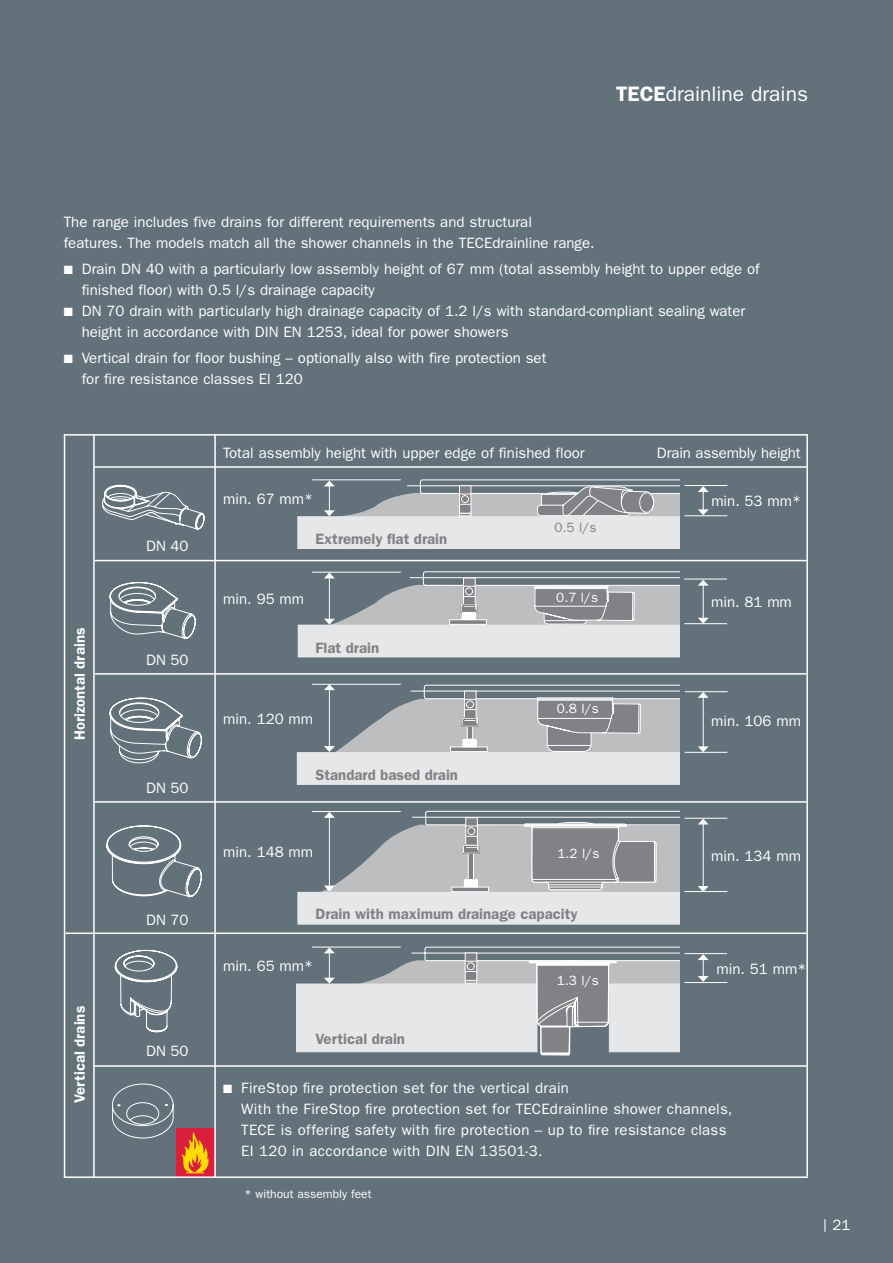
<style>
.page{position:relative;width:893px;height:1263px;background:#62717a}
.page>*{position:absolute;margin:0;border:0;box-sizing:border-box;transform-origin:0 0}
.t1{font:21px "Franklin Gothic";color:#fff}
.t2{font:15px/21px "Franklin Gothic";color:#fff}
.t3{font:15px/21px "Franklin Gothic";letter-spacing:.02em;color:#fff}
.t4{font:600 15px "Franklin Gothic";color:#808285}
.t5{font:600 15px "Franklin Gothic";color:#fff}
.t6{font:13.5px "Franklin Gothic";color:#fff}
.t7{font:13.5px "Franklin Gothic";color:#808285}
.t8{font:12px "Franklin Gothic";color:#fff}
.s1{font-weight:600}
</style>
<div class="page">
<hr style="left:94px;top:560px;width:712px;height:1px;background:#fff">
<hr style="left:94px;top:466px;width:712px;height:2px;background:#fff">
<hr style="left:95px;top:673px;width:711px;height:2px;background:#fff">
<hr style="left:94px;top:801px;width:712px;height:2px;background:#fff">
<hr style="left:66px;top:932px;width:740px;height:2px;background:#fff">
<hr style="left:94px;top:1065px;width:712px;height:2px;background:#fff">
<hr style="left:64px;top:434px;width:744px;height:2px;background:#fff">
<hr style="left:64px;top:1176px;width:744px;height:2px;background:#fff">
<hr style="left:806px;top:434px;width:2px;height:742px;background:#fff">
<hr style="left:64px;top:435px;width:1px;height:742px;background:#fff">
<hr style="left:93px;top:434px;width:2px;height:743px;background:#fff">
<div style="left:297px;top:892px;width:382px;height:33px;background:#e6e7e8"></div>
<div style="left:298px;top:625px;width:381px;height:32px;background:#e6e7e8"></div>
<div style="left:297px;top:516px;width:382px;height:33px;background:#e6e7e8"></div>
<div style="left:297px;top:752px;width:382px;height:33px;background:#e6e7e8"></div>
<hr style="left:684px;top:623px;width:43px;height:1px;background:#fff">
<hr style="left:703px;top:585px;width:1px;height:33px;background:#fff">
<svg style="left:698px;top:580px;width:11px;height:6px"></svg>
<svg style="left:698px;top:618px;width:11px;height:6px"></svg>
<hr style="left:684px;top:579px;width:43px;height:1px;background:#fff">
<hr style="left:312px;top:572px;width:89px;height:1px;background:#fff">
<svg style="left:319px;top:571px;width:360px;height:87px"></svg>
<hr style="left:312px;top:479px;width:89px;height:1px;background:#fff">
<svg style="left:319px;top:479px;width:360px;height:38px"></svg>
<hr style="left:685px;top:485px;width:42px;height:1px;background:#fff">
<hr style="left:685px;top:515px;width:42px;height:1px;background:#fff">
<svg style="left:698px;top:486px;width:11px;height:29px"></svg>
<hr style="left:312px;top:684px;width:89px;height:1px;background:#fff">
<svg style="left:318px;top:684px;width:361px;height:101px"></svg>
<hr style="left:685px;top:752px;width:42px;height:1px;background:#fff">
<hr style="left:703px;top:697px;width:1px;height:50px;background:#fff">
<svg style="left:698px;top:692px;width:11px;height:6px"></svg>
<svg style="left:698px;top:746px;width:11px;height:6px"></svg>
<hr style="left:685px;top:691px;width:43px;height:1px;background:#fff">
<hr style="left:312px;top:811px;width:89px;height:1px;background:#fff">
<svg style="left:316px;top:810px;width:363px;height:115px"></svg>
<hr style="left:685px;top:891px;width:42px;height:1px;background:#fff">
<hr style="left:703px;top:824px;width:1px;height:63px;background:#fff">
<svg style="left:698px;top:819px;width:10px;height:5px"></svg>
<svg style="left:698px;top:886px;width:11px;height:5px"></svg>
<hr style="left:685px;top:818px;width:42px;height:1px;background:#fff">
<svg style="left:297px;top:946px;width:382px;height:110px"></svg>
<hr style="left:685px;top:982px;width:42px;height:1px;background:#fff">
<svg style="left:698px;top:954px;width:11px;height:28px"></svg>
<hr style="left:685px;top:953px;width:42px;height:1px;background:#fff">
<hr style="left:214px;top:435px;width:2px;height:742px;background:#fff">
<svg style="left:106px;top:825px;width:108px;height:351px"></svg>
<svg style="left:109px;top:582px;width:87px;height:57px"></svg>
<svg style="left:110px;top:697px;width:92px;height:66px"></svg>
<svg style="left:102px;top:485px;width:103px;height:45px"></svg>
<svg style="left:824px;top:1219px;width:1px;height:13px"></svg>
<h1 class="t1" style="left:616px;top:82px;width:193px"><span class="s1">TECE</span>drainline drains</h1>
<p class="t2" style="left:64px;top:211px;width:532px">The range includes five drains for different requirements and structural<br>features. The models match all the shower channels in the TECEdrainline range.</p>
<p class="t2" style="left:82px;top:259px;width:679px;text-indent:-18px">■ Drain DN 40 with a particularly low assembly height of 67 mm (total assembly height to upper edge of finished floor) with 0.5 l/s drainage capacity</p>
<p class="t2" style="left:82px;top:301px;width:665px;text-indent:-18px">■ DN 70 drain with particularly high drainage capacity of 1.2 l/s with standard-compliant sealing water height in accordance with DIN EN 1253, ideal for power showers</p>
<p class="t2" style="left:82px;top:348px;width:466px;text-indent:-18px">■ Vertical drain for floor bushing – optionally also with fire protection set for fire resistance classes El 120</p>
<p class="t2" style="left:223px;top:442px;width:363px">Total assembly height with upper edge of finished floor</p>
<p class="t2" style="left:657px;top:442px;width:145px">Drain assembly height</p>
<p class="t5" style="left:71px;top:740px;width:114px;rotate:-90deg">Horizontal drains</p>
<p class="t5" style="left:71px;top:1103px;width:99px;rotate:-90deg">Vertical drains</p>
<p class="t2" style="left:146px;top:536px;width:44px">DN 40</p>
<p class="t2" style="left:146px;top:650px;width:44px">DN 50</p>
<p class="t2" style="left:146px;top:777px;width:44px">DN 50</p>
<p class="t2" style="left:146px;top:909px;width:44px">DN 70</p>
<p class="t2" style="left:146px;top:1041px;width:44px">DN 50</p>
<p class="t2" style="left:223px;top:488px;width:91px">min. 67 mm*</p>
<p class="t4" style="left:315px;top:530px;width:133px">Extremely flat drain</p>
<p class="t2" style="left:223px;top:588px;width:82px">min. 95 mm</p>
<p class="t4" style="left:315px;top:639px;width:65px">Flat drain</p>
<p class="t2" style="left:223px;top:708px;width:91px">min. 120 mm</p>
<p class="t4" style="left:315px;top:766px;width:144px">Standard based drain</p>
<p class="t2" style="left:223px;top:842px;width:91px">min. 148 mm</p>
<p class="t7" style="left:554px;top:520px;width:43px">0.5 l/s</p>
<p class="t6" style="left:556px;top:590px;width:43px">0.7 l/s</p>
<p class="t6" style="left:557px;top:701px;width:43px">0.8 l/s</p>
<p class="t6" style="left:557px;top:845px;width:43px">1.2 l/s</p>
<p class="t4" style="left:315px;top:905px;width:264px">Drain with maximum drainage capacity</p>
<p class="t2" style="left:223px;top:955px;width:91px">min. 65 mm*</p>
<p class="t4" style="left:315px;top:1030px;width:91px">Vertical drain</p>
<p class="t6" style="left:557px;top:973px;width:43px">1.3 l/s</p>
<p class="t2" style="left:711px;top:491px;width:91px">min. 53 mm*</p>
<p class="t2" style="left:711px;top:592px;width:82px">min. 81 mm</p>
<p class="t2" style="left:711px;top:711px;width:91px">min. 106 mm</p>
<p class="t2" style="left:711px;top:845px;width:91px">min. 134 mm</p>
<p class="t2" style="left:716px;top:958px;width:91px">min. 51 mm*</p>
<p class="t3" style="left:241px;top:1078px;width:493px;text-indent:-18px">■ FireStop fire protection set for the vertical drain<br>With the FireStop fire protection set for TECEdrainline shower channels, TECE is offering safety with fire protection – up to fire resistance class EI 120 in accordance with DIN EN 13501-3.</p>
<p class="t8" style="left:244px;top:1187px;width:129px">* without assembly feet</p>
<p class="t2" style="left:832px;top:1214px;width:19px">21</p>
</div>
